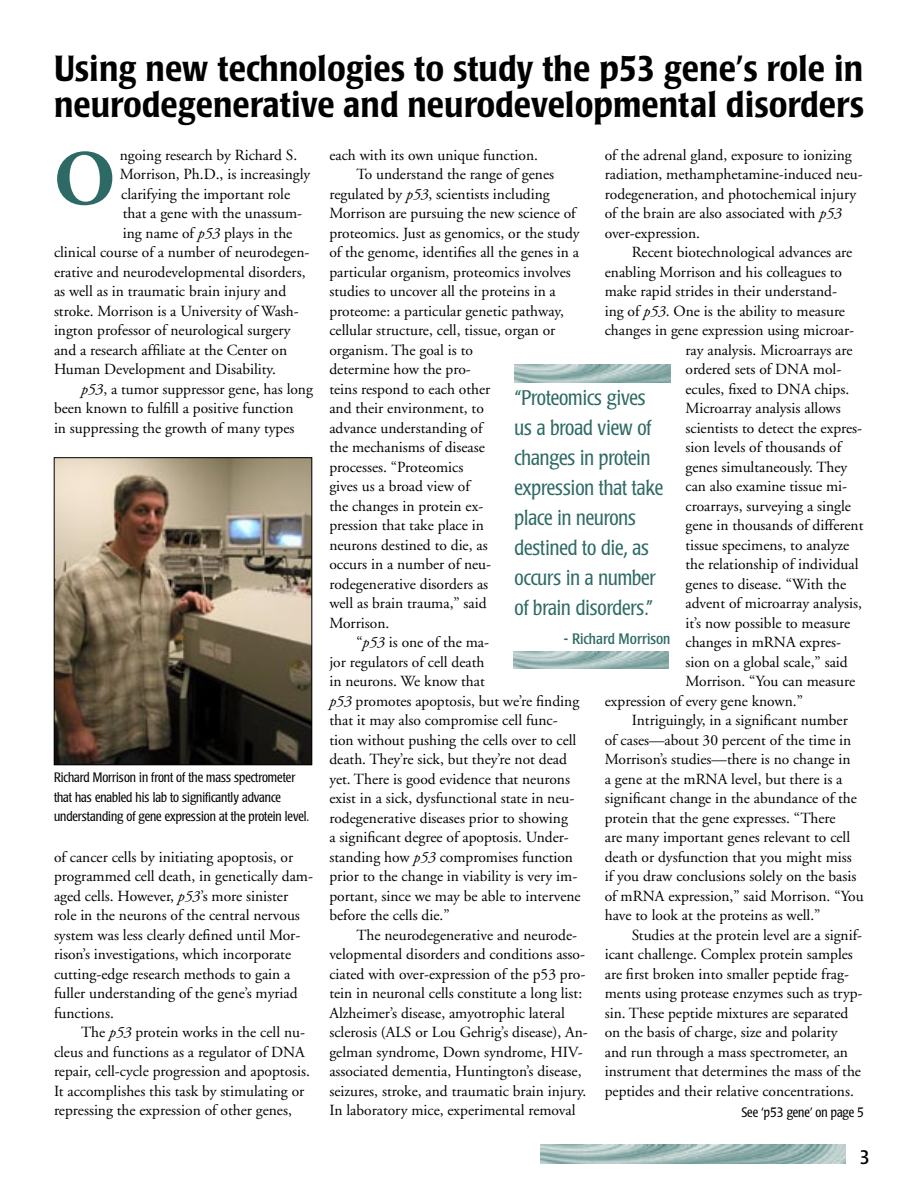
<style>
.page{position:relative;width:918px;height:1188px;background:#fff}
.page>*{position:absolute;margin:0;border:0;box-sizing:border-box;transform-origin:0 0}
.InitialCap{font:700 78px "Adobe Garamond";color:#2e6a65}
.Headline{font:500 condensed 36px/36px "Poppl Laudatio";color:#000}
.Pull_quote{font:300 condensed 21px/30px "Poppl Laudatio";color:#2e6a65}
.Subhead_1{font:condensed 19.5px "Poppl Laudatio";color:#000}
.Body_text{font:15.45px/19.5px "Adobe Garamond";color:#000}
.Body_left{font:15.45px "Adobe Garamond";color:#000}
.Pull_quote_source{font:condensed 15px "Poppl Laudatio";color:#2e6a65}
.Cut_Line{font:300 condensed 13.5px/19.5px "Poppl Laudatio";color:#000}
.s1{font-style:italic}
</style>
<div class="page">
<img style="left:540px;top:1144px;width:306px;height:20px">
<img style="left:513px;top:651px;width:156px;height:18px">
<img style="left:514px;top:365px;width:156px;height:17px">
<img style="left:56px;top:459px;width:254px;height:304px">
<div style="left:54px;top:457px;width:258px;height:308px;border:1px solid #000"></div>
<p class="Headline" style="left:54px;top:51px;width:811px">Using new technologies to study the p53 gene’s role in neurodegenerative and neurodevelopmental disorders</p>
<p class="Body_text" style="left:329px;top:146px;width:210px">each with its own unique function.</p>
<p class="Body_text" style="left:329px;top:165px;width:252px;text-indent:27px">To understand the range of genes regulated by <span class="s1">p53</span>, scientists including<br>Morrison are pursuing the new science of proteomics. Just as genomics, or the study of the genome, identifies all the genes in a particular organism, proteomics involves studies to uncover all the proteins in a proteome: a particular genetic pathway, cellular structure, cell, tissue, organ or organism. The goal is to<br>determine how the pro-<br>teins respond to each other<br>and their environment, to<br>advance understanding of<br>the mechanisms of disease<br>processes. “Proteomics<br>gives us a broad view of<br>the changes in protein ex-<br>pression that take place in<br>neurons destined to die, as<br>occurs in a number of neu&shy;rodegenerative disorders as<br>well as brain trauma,” said<br>Morrison.</p>
<p class="Body_text" style="left:329px;top:633px;width:253px;text-indent:27px">“<span class="s1">p53</span> is one of the ma-<br>jor regulators of cell death<br>in neurons. We know that<br><span class="s1">p53</span> promotes apoptosis, but we’re finding that it may also compromise cell func&shy;tion without pushing the cells over to cell death. They’re sick, but they’re not dead yet. There is good evidence that neurons exist in a sick, dysfunctional state in neu&shy;rodegenerative diseases prior to showing<br>a significant degree of apoptosis. Under&shy;standing how <span class="s1">p53</span> compromises function prior to the change in viability is very im&shy;portant, since we may be able to intervene before the cells die.”</p>
<p class="Body_text" style="left:329px;top:926px;width:260px;text-indent:27px">The neurodegenerative and neurode&shy;velopmental disorders and conditions asso&shy;ciated with over-expression of the p53 pro&shy;tein in neuronal cells constitute a long list:<br>Alzheimer’s disease, amyotrophic lateral sclerosis (ALS or Lou Gehrig’s disease), An&shy;gelman syndrome, Down syndrome, HIV&shy;associated dementia, Huntington’s disease, seizures, stroke, and traumatic brain injury.<br>In laboratory mice, experimental removal</p>
<p class="Body_left" style="left:120px;top:147px;width:179px">ngoing research by Richard S.</p>
<p class="Body_left" style="left:120px;top:166px;width:192px">Morrison, Ph.D., is increasingly</p>
<p class="Body_left" style="left:121px;top:186px;width:171px">clarifying the important role</p>
<p class="Body_left" style="left:123px;top:205px;width:181px">that a gene with the unassum-</p>
<p class="Body_left" style="left:123px;top:225px;width:171px">ing name of <span class="s1">p53</span> plays in the</p>
<p class="Body_left" style="left:54px;top:244px;width:257px">clinical course of a number of neurodegen-</p>
<p class="Body_left" style="left:54px;top:264px;width:253px">erative and neurodevelopmental disorders,</p>
<p class="Body_left" style="left:54px;top:283px;width:234px">as well as in traumatic brain injury and</p>
<p class="Body_left" style="left:54px;top:303px;width:246px">stroke. Morrison is a University of Wash-</p>
<p class="Body_left" style="left:54px;top:322px;width:238px">ington professor of neurological surgery</p>
<p class="Body_left" style="left:54px;top:342px;width:235px">and a research affiliate at the Center on</p>
<p class="Body_left" style="left:54px;top:361px;width:223px">Human Development and Disability.</p>
<p class="Body_text" style="left:54px;top:380px;width:260px;text-indent:27px"><span class="s1">p53</span>, a tumor suppressor gene, has long been known to fulfill a positive function<br>in suppressing the growth of many types</p>
<p class="Body_text" style="left:605px;top:146px;width:260px">of the adrenal gland, exposure to ionizing radiation, methamphetamine-induced neu&shy;rodegeneration, and photochemical injury of the brain are also associated with <span class="s1">p53 </span>over-expression.</p>
<p class="Body_text" style="left:632px;top:243px;width:222px">Recent biotechnological advances are</p>
<p class="Body_text" style="left:605px;top:263px;width:239px">enabling Morrison and his colleagues to</p>
<p class="Body_text" style="left:605px;top:282px;width:234px">make rapid strides in their understand-</p>
<p class="Body_text" style="left:605px;top:302px;width:242px">ing of <span class="s1">p53</span>. One is the ability to measure</p>
<p class="Body_text" style="left:605px;top:321px;width:251px">changes in gene expression using microar-</p>
<p class="Body_text" style="left:686px;top:341px;width:169px">ray analysis. Microarrays are</p>
<p class="Body_text" style="left:686px;top:360px;width:157px">ordered sets of DNA mol-</p>
<p class="Body_text" style="left:686px;top:380px;width:165px">ecules, fixed to DNA chips.</p>
<p class="Body_text" style="left:686px;top:399px;width:157px">Microarray analysis allows</p>
<p class="Body_text" style="left:686px;top:419px;width:178px">scientists to detect the expres-</p>
<p class="Body_text" style="left:686px;top:438px;width:157px">sion levels of thousands of</p>
<p class="Body_text" style="left:686px;top:458px;width:163px">genes simultaneously. They</p>
<p class="Body_text" style="left:686px;top:477px;width:163px">can also examine tissue mi-</p>
<p class="Body_text" style="left:686px;top:497px;width:167px">croarrays, surveying a single</p>
<p class="Body_text" style="left:686px;top:516px;width:179px">gene in thousands of different</p>
<p class="Body_text" style="left:686px;top:536px;width:165px">tissue specimens, to analyze</p>
<p class="Body_text" style="left:686px;top:555px;width:175px">the relationship of individual</p>
<p class="Body_text" style="left:686px;top:575px;width:162px">genes to disease. “With the</p>
<p class="Body_text" style="left:686px;top:594px;width:178px">advent of microarray analysis,</p>
<p class="Body_text" style="left:686px;top:614px;width:166px">it’s now possible to measure</p>
<p class="Body_text" style="left:686px;top:633px;width:157px">changes in mRNA expres-</p>
<p class="Body_text" style="left:686px;top:653px;width:164px">sion on a global scale,” said</p>
<p class="Body_text" style="left:686px;top:672px;width:171px">Morrison. “You can measure</p>
<p class="Body_text" style="left:605px;top:692px;width:200px">expression of every gene known.”</p>
<p class="Body_text" style="left:605px;top:711px;width:260px;text-indent:27px">Intriguingly, in a significant number of cases—about 30 percent of the time in Morrison’s studies—there is no change in<br>a gene at the mRNA level, but there is a significant change in the abundance of the protein that the gene expresses. “There<br>are many important genes relevant to cell death or dysfunction that you might miss if you draw conclusions solely on the basis of mRNA expression,” said Morrison. “You have to look at the proteins as well.”</p>
<p class="Body_text" style="left:605px;top:926px;width:259px;text-indent:27px">Studies at the protein level are a signif&shy;icant challenge. Complex protein samples are first broken into smaller peptide frag&shy;ments using protease enzymes such as tryp&shy;sin. These peptide mixtures are separated on the basis of charge, size and polarity and run through a mass spectrometer, an instrument that determines the mass of the peptides and their relative concentrations.</p>
<p class="Cut_Line" style="left:741px;top:1103px;width:124px">See ‘p53 gene’ on page 5</p>
<p class="InitialCap" style="left:54px;top:137px;width:63px">O</p>
<p class="Pull_quote" style="left:514px;top:383px;width:150px">“Proteomics gives us a broad view of changes in protein expression that take place in neurons destined to die, as occurs in a number of brain disorders.”</p>
<p class="Pull_quote_source" style="left:564px;top:630px;width:108px">- Richard Morrison</p>
<p class="Cut_Line" style="left:54px;top:768px;width:257px">Richard Morrison in front of the mass spectrometer that has enabled his lab to significantly advance understanding of gene expression at the protein level.</p>
<p class="Body_text" style="left:54px;top:848px;width:261px">of cancer cells by initiating apoptosis, or programmed cell death, in genetically dam&shy;aged cells. However, <span class="s1">p53</span>’s more sinister role in the neurons of the central nervous system was less clearly defined until Mor&shy;rison’s investigations, which incorporate cutting-edge research methods to gain a fuller understanding of the gene’s myriad functions.</p>
<p class="Body_text" style="left:54px;top:1023px;width:258px;text-indent:27px">The <span class="s1">p53</span> protein works in the cell nu&shy;cleus and functions as a regulator of DNA repair, cell-cycle progression and apoptosis.<br>It accomplishes this task by stimulating or repressing the expression of other genes,</p>
<p class="Subhead_1" style="left:860px;top:1146px;width:11px">3</p>
</div>
